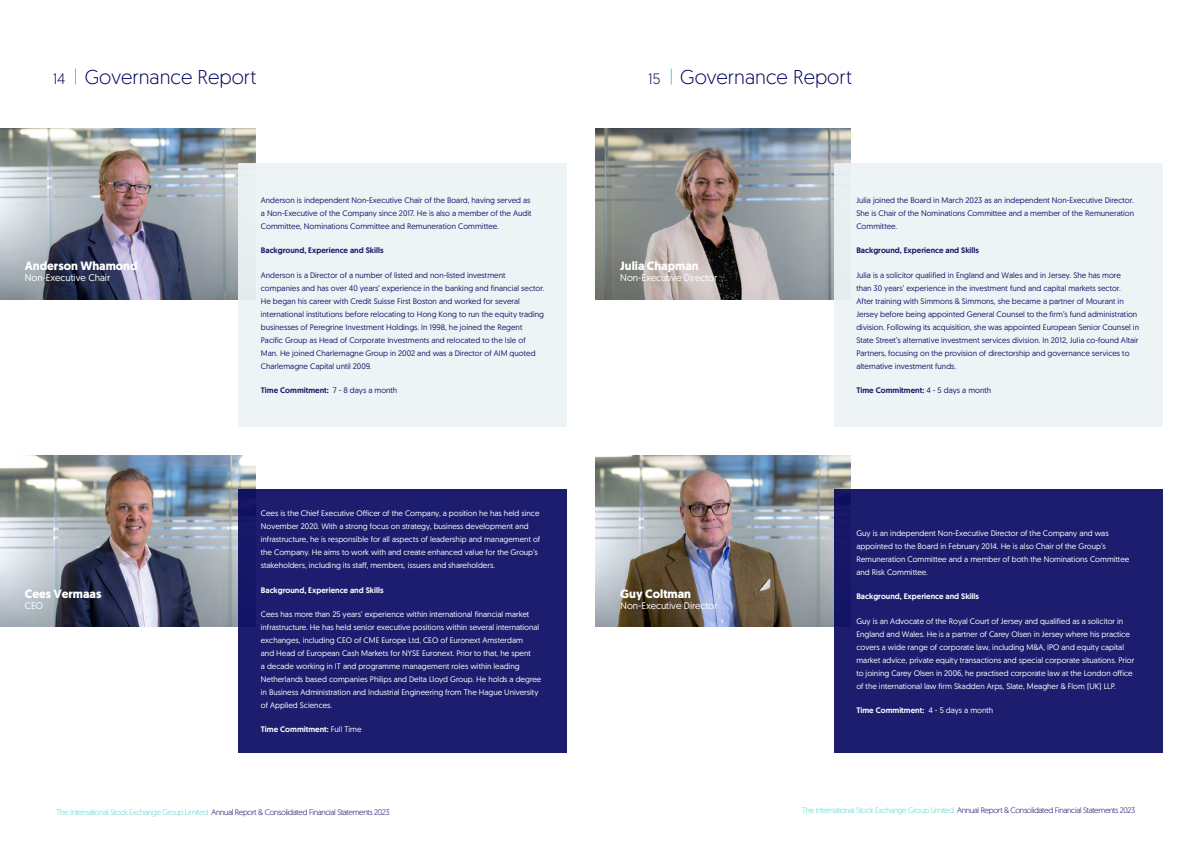
<style>
.page{position:relative;width:1191px;height:842px;background:#fff}
.page>*{position:absolute;margin:0;border:0;box-sizing:border-box;transform-origin:0 0}
.t1{font:300 20px "Geomanist";color:#03045e}
.t2{font:300 15px "Geomanist";color:#03045e}
.t3{font:700 12.1px "Geomanist";color:#fff}
.t4{font:9.6px "Geomanist";color:#fff}
.t5{font:8px/13px "Geomanist";color:#fff}
.t6{font:8px/13px "Geomanist";color:#03045e}
.t7{font:300 8px "Geomanist";letter-spacing:-.04em;color:#03045e}
.t8{font:500 8px "Geomanist";color:#03045e}
.t9{font:500 8px "Geomanist";color:#fff}
.s1{font-weight:400}
.s2{color:#54d5c4}
</style>
<div class="page">
<img style="left:0;top:455px;width:255px;height:171px">
<div style="left:238px;top:489px;width:329px;height:264px;background:#1c1d6e"></div>
<img style="left:0;top:129px;width:255px;height:170px">
<div style="left:238px;top:163px;width:329px;height:264px;background:#edf4f5"></div>
<svg style="left:75px;top:69px;width:1px;height:16px"></svg>
<svg style="left:671px;top:69px;width:1px;height:16px"></svg>
<img style="left:595px;top:455px;width:256px;height:171px">
<div style="left:833px;top:489px;width:329px;height:264px;background:#1c1d6e"></div>
<img style="left:595px;top:129px;width:256px;height:170px">
<div style="left:833px;top:163px;width:329px;height:264px;background:#edf4f5"></div>
<h1 class="t1" style="left:85px;top:64px;width:173px">Governance Report</h1>
<h1 class="t1" style="left:680px;top:64px;width:173px">Governance Report</h1>
<h2 class="t2" style="left:53px;top:69px;width:14px">14</h2>
<h2 class="t2" style="left:648px;top:69px;width:14px">15</h2>
<h3 class="t3" style="left:25px;top:257px;width:114px">Anderson Whamond</h3>
<p class="t4" style="left:25px;top:271px;width:87px">Non-Executive Chair</p>
<h3 class="t3" style="left:25px;top:586px;width:78px">Cees Vermaas</h3>
<p class="t4" style="left:25px;top:600px;width:20px">CEO</p>
<p class="t6" style="left:261px;top:193px;width:272px">Anderson is independent Non-Executive Chair of the Board, having served as a Non-Executive of the Company since 2017. He is also a member of the Audit<br>Committee, Nominations Committee and Remuneration Committee.</p>
<p class="t8" style="left:261px;top:245px;width:124px">Background, Experience and Skills</p>
<p class="t6" style="left:261px;top:268px;width:285px">Anderson is a Director of a number of listed and non-listed investment companies and has over 40 years’ experience in the banking and financial sector.<br>He began his career with Credit Suisse First Boston and worked for several international institutions before relocating to Hong Kong to run the equity trading businesses of Peregrine Investment Holdings. In 1998, he joined the Regent Pacific Group as Head of Corporate Investments and relocated to the Isle of Man. He joined Charlemagne Group in 2002 and was a Director of AIM quoted Charlemagne Capital until 2009.</p>
<p class="t8" style="left:261px;top:385px;width:138px">Time Commitment: <span class="s1">7 - 8 days a month</span></p>
<p class="t5" style="left:261px;top:507px;width:281px">Cees is the Chief Executive Officer of the Company, a position he has held since November 2020. With a strong focus on strategy, business development and infrastructure, he is responsible for all aspects of leadership and management of the Company. He aims to work with and create enhanced value for the Group’s stakeholders, including its staff, members, issuers and shareholders.</p>
<p class="t9" style="left:261px;top:584px;width:124px">Background, Experience and Skills</p>
<p class="t5" style="left:261px;top:607px;width:282px">Cees has more than 25 years’ experience within international financial market infrastructure. He has held senior executive positions within several international exchanges, including CEO of CME Europe Ltd, CEO of Euronext Amsterdam<br>and Head of European Cash Markets for NYSE Euronext. Prior to that, he spent<br>a decade working in IT and programme management roles within leading Netherlands based companies Philips and Delta Lloyd Group. He holds a degree in Business Administration and Industrial Engineering from The Hague University of Applied Sciences.</p>
<p class="t9" style="left:261px;top:724px;width:102px">Time Commitment: <span class="s1">Full Time</span></p>
<h3 class="t3" style="left:620px;top:257px;width:80px">Julia Chapman</h3>
<p class="t4" style="left:620px;top:271px;width:98px">Non-Executive Director</p>
<h3 class="t3" style="left:620px;top:586px;width:72px">Guy Coltman</h3>
<p class="t4" style="left:620px;top:600px;width:98px">Non-Executive Director</p>
<p class="t6" style="left:856px;top:193px;width:279px;text-align:justify">Julia joined the Board in March 2023 as an independent Non-Executive Director.<br>She is Chair of the Nominations Committee and a member of the Remuneration Committee.</p>
<p class="t8" style="left:856px;top:245px;width:124px">Background, Experience and Skills</p>
<p class="t6" style="left:856px;top:268px;width:284px">Julia is a solicitor qualified in England and Wales and in Jersey. She has more<br>than 30 years’ experience in the investment fund and capital markets sector.<br>After training with Simmons &amp; Simmons, she became a partner of Mourant in Jersey before being appointed General Counsel to the firm’s fund administration division. Following its acquisition, she was appointed European Senior Counsel in State Street’s alternative investment services division. In 2012, Julia co-found Altair Partners, focusing on the provision of directorship and governance services to alternative investment funds.</p>
<p class="t8" style="left:856px;top:385px;width:136px">Time Commitment: <span class="s1">4 - 5 days a month</span></p>
<p class="t5" style="left:856px;top:526px;width:274px">Guy is an independent Non-Executive Director of the Company and was appointed to the Board in February 2014. He is also Chair of the Group’s Remuneration Committee and a member of both the Nominations Committee and Risk Committee.</p>
<p class="t9" style="left:856px;top:591px;width:124px">Background, Experience and Skills</p>
<p class="t5" style="left:856px;top:614px;width:279px">Guy is an Advocate of the Royal Court of Jersey and qualified as a solicitor in England and Wales. He is a partner of Carey Olsen in Jersey where his practice covers a wide range of corporate law, including M&amp;A, IPO and equity capital market advice, private equity transactions and special corporate situations. Prior to joining Carey Olsen in 2006, he practised corporate law at the London office of the international law firm Skadden Arps, Slate, Meagher &amp; Flom (UK) LLP.</p>
<p class="t9" style="left:856px;top:705px;width:138px">Time Commitment: <span class="s1">4 - 5 days a month</span></p>
<p class="t7" style="left:56px;top:807px;width:335px"><span class="s2">The International Stock Exchange Group Limited</span> Annual Report &amp; Consolidated Financial Statements 2023</p>
<p class="t7" style="left:802px;top:805px;width:335px"><span class="s2">The International Stock Exchange Group Limited</span> Annual Report &amp; Consolidated Financial Statements 2023</p>
</div>
